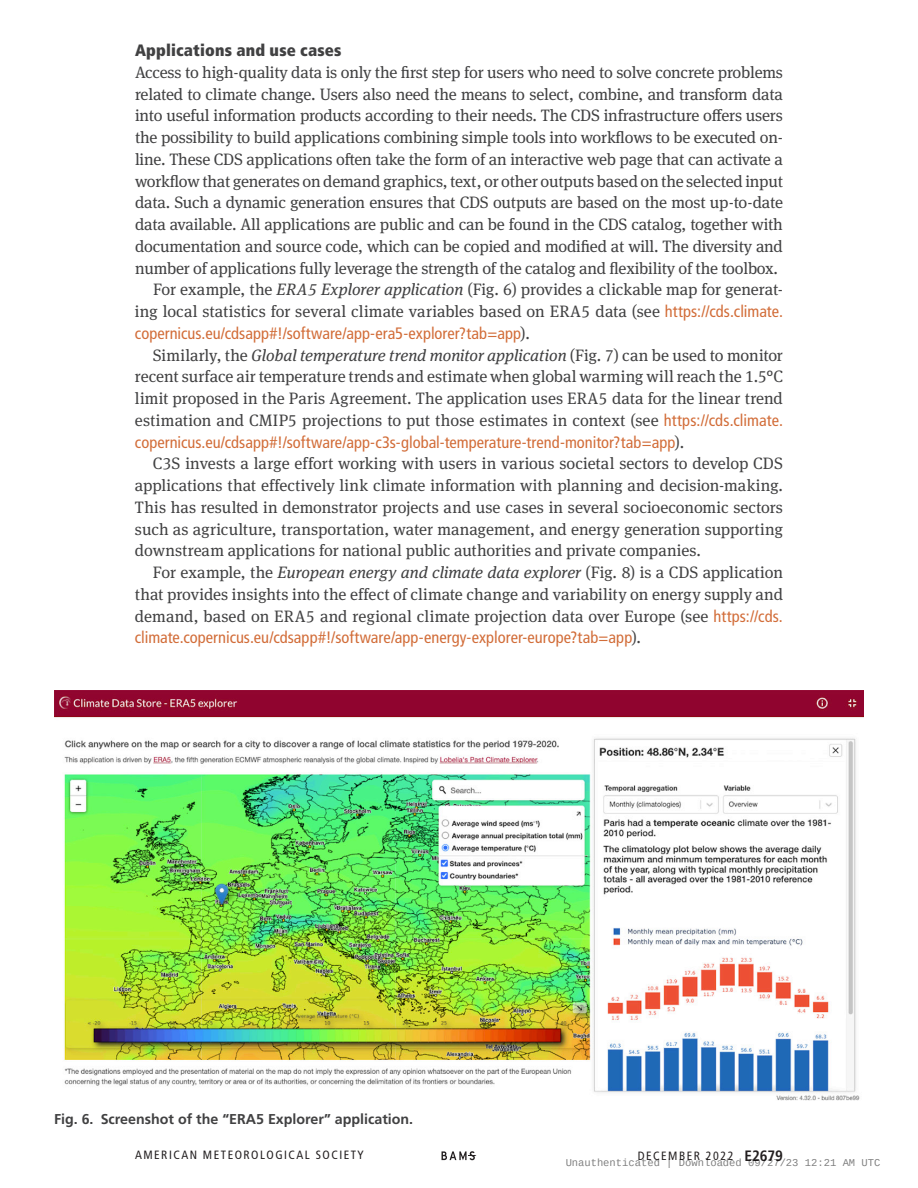
<style>
.page{position:relative;width:918px;height:1188px;background:#fff}
.page>*{position:absolute;margin:0;border:0;box-sizing:border-box;transform-origin:0 0}
.t1{font:16.5px/21.8px "Meta Serif Pro";letter-spacing:-.015em;color:#414142;text-align:justify}
.t2{font:condensed 16.5px "Frutiger LT Pro";color:#d26d39}
.t3{font:16.5px "Meta Serif Pro";letter-spacing:.005em;color:#414142}
.t4{font:900 condensed 16.5px "Frutiger LT Pro";letter-spacing:.01em;color:#414142}
.t5{font:700 14.25px "Frutiger LT Pro";color:#414142}
.t6{font:condensed 12px "Frutiger LT Pro";letter-spacing:.125em;color:#231f20}
.t7{font:10.5px "Liberation Mono";color:rgb(0 0 0/.5)}
.s1{font-style:italic}
.s2{font-family:"Frutiger LT Pro";font-stretch:condensed;color:#d26d39}
.s3{font-family:"Meta Serif Pro";font-stretch:normal;color:#414142}
.s4{font-weight:700;font-size:15px}
</style>
<div class="page">
<svg style="left:442px;top:1151px;width:34px;height:9px"></svg>
<img style="left:54px;top:690px;width:810px;height:411px">
<p class="t4" style="left:135px;top:40px;width:208px">Applications and use cases</p>
<p class="t1" style="left:135px;top:61px;width:650px">Access to high-quality data is only the first step for users who need to solve concrete problems</p>
<p class="t1" style="left:135px;top:82px;width:649px">related to climate change. Users also need the means to select, combine, and transform data</p>
<p class="t1" style="left:135px;top:104px;width:649px">into useful information products according to their needs. The CDS infrastructure offers users</p>
<p class="t1" style="left:135px;top:126px;width:650px">the possibility to build applications combining simple tools into workflows to be executed on-</p>
<p class="t1" style="left:135px;top:148px;width:650px">line. These CDS applications often take the form of an interactive web page that can activate a</p>
<p class="t1" style="left:135px;top:169px;width:650px">workflow that generates on demand graphics, text, or other outputs based on the selected input</p>
<p class="t1" style="left:135px;top:191px;width:650px">data. Such a dynamic generation ensures that CDS outputs are based on the most up-to-date</p>
<p class="t1" style="left:135px;top:213px;width:649px">data available. All applications are public and can be found in the CDS catalog, together with</p>
<p class="t1" style="left:135px;top:235px;width:650px">documentation and source code, which can be copied and modified at will. The diversity and</p>
<p class="t1" style="left:135px;top:256px;width:645px">number of applications fully leverage the strength of the catalog and flexibility of the toolbox.</p>
<p class="t1" style="left:153px;top:278px;width:631px">For example, the <span class="s1">ERA5 Explorer application</span> (Fig. 6) provides a clickable map for generat-</p>
<p class="t3" style="left:135px;top:300px;width:650px">ing local statistics for several climate variables based on ERA5 data (see <span class="s2">https://cds.climate.</span></p>
<p class="t2" style="left:135px;top:324px;width:396px">copernicus.eu/cdsapp#!/software/app-era5-explorer?tab=app<span class="s3">).</span></p>
<p class="t1" style="left:135px;top:343px;width:650px;text-indent:18px">Similarly, the <span class="s1">Global temperature trend monitor application</span> (Fig. 7) can be used to monitor recent surface air temperature trends and estimate when global warming will reach the 1.5°C limit proposed in the Paris Agreement. The application uses ERA5 data for the linear trend estimation and CMIP5 projections to put those estimates in context (see <span class="s2">https://cds.climate.</span></p>
<p class="t2" style="left:135px;top:432px;width:551px">copernicus.eu/cdsapp#!/software/app-c3s-global-temperature-trend-monitor?tab=app<span class="s3">).</span></p>
<p class="t1" style="left:135px;top:452px;width:650px;text-indent:18px">C3S invests a large effort working with users in various societal sectors to develop CDS applications that effectively link climate information with planning and decision-making.<br>This has resulted in demonstrator projects and use cases in several socioeconomic sectors such as agriculture, transportation, water management, and energy generation supporting downstream applications for national public authorities and private companies.</p>
<p class="t1" style="left:135px;top:561px;width:650px;text-indent:18px">For example, the <span class="s1">European energy and climate data explorer</span> (Fig. 8) is a CDS application that provides insights into the effect of climate change and variability on energy supply and demand, based on ERA5 and regional climate projection data over Europe (see <span class="s2">https://cds.</span></p>
<p class="t2" style="left:135px;top:628px;width:508px">climate.copernicus.eu/cdsapp#!/software/app-energy-explorer-europe?tab=app<span class="s3">).</span></p>
<p class="t5" style="left:54px;top:1110px;width:361px">Fig. 6. Screenshot of the “ERA5 Explorer” application.</p>
<p class="t6" style="left:135px;top:1148px;width:230px">AMERICAN METEOROLOGICAL SOCIETY</p>
<p class="t6" style="left:638px;top:1149px;width:147px">DECEMBER 2022 <span class="s4">E2679</span></p>
<p class="t7" style="left:566px;top:1157px;width:316px">Unauthenticated | Downloaded 09/27/23 12:21 AM UTC</p>
</div>
